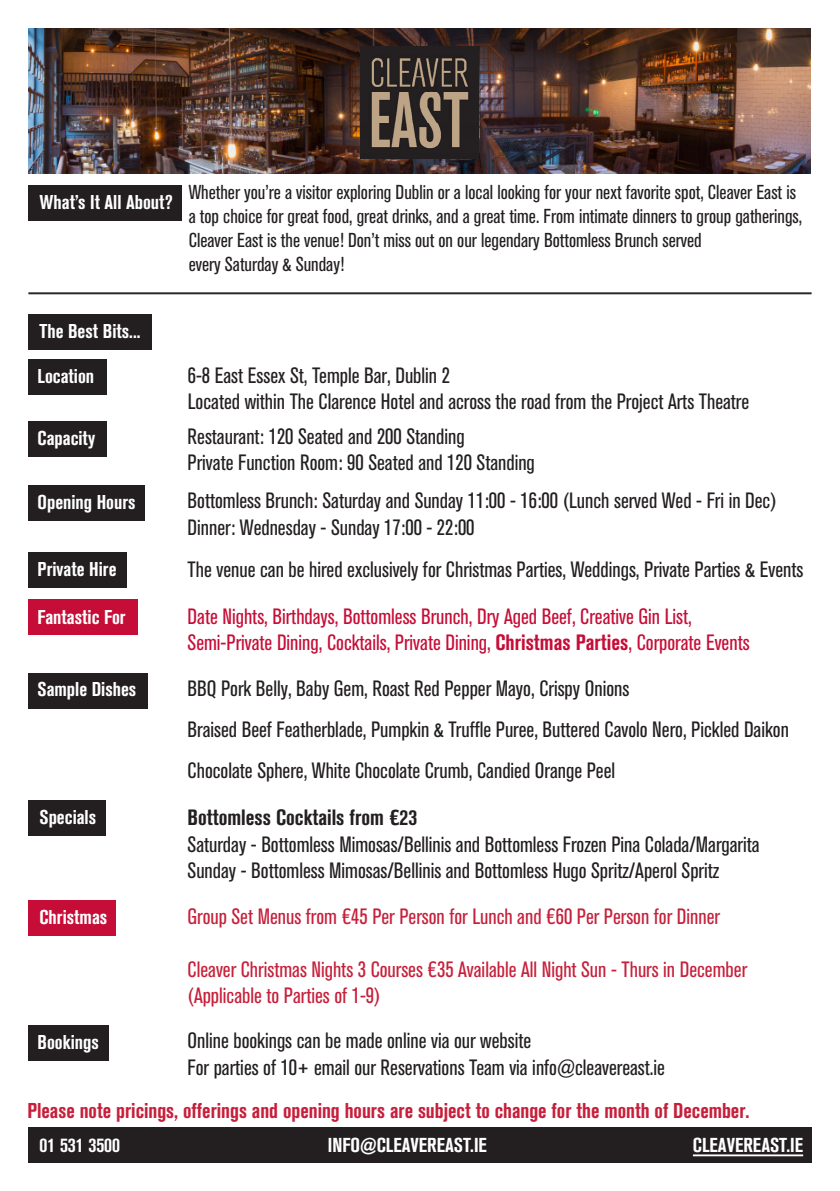
<style>
.page{position:relative;width:840px;height:1191px;background:#fff}
.page>*{position:absolute;margin:0;border:0;box-sizing:border-box;transform-origin:0 0}
.t1{font:condensed 22px "Akzidenz Grotesk BQ";color:#231f20}
.t2{font:condensed 22px "Akzidenz Grotesk BQ";color:#c6203b}
.t3{font:condensed 22px "Akzidenz Grotesk BQ";color:#c60d37}
.t4{font:700 condensed 22px "Akzidenz Grotesk BQ";color:#231f20}
.t5{font:700 condensed 21.2px "Akzidenz Grotesk BQ";color:#c61f3b}
.t6{font:condensed 20px/24px "Akzidenz Grotesk BQ";color:#231f20}
.t7{font:700 condensed 20px "Akzidenz Grotesk BQ";color:#fff}
.t8{font:700 condensed 19.8px "Akzidenz Grotesk BQ";color:#fff}
.s1{font-weight:700}
</style>
<div class="page">
<img style="left:28px;top:28px;width:782px;height:145px">
<div style="left:28px;top:1127px;width:783px;height:35px;background:#231f20"></div>
<hr style="left:692px;top:1154px;width:110px;height:2px;background:#fff">
<div style="left:28px;top:185px;width:153px;height:35px;background:#231f20"></div>
<hr style="left:28px;top:292px;width:783px;height:2px;background:#231f20">
<div style="left:28px;top:800px;width:78px;height:35px;background:#231f20"></div>
<div style="left:28px;top:599px;width:109px;height:36px;background:#c60d37"></div>
<div style="left:28px;top:359px;width:78px;height:36px;background:#231f20"></div>
<div style="left:28px;top:314px;width:124px;height:35px;background:#231f20"></div>
<div style="left:28px;top:552px;width:99px;height:35px;background:#231f20"></div>
<div style="left:28px;top:421px;width:78px;height:36px;background:#231f20"></div>
<div style="left:28px;top:486px;width:117px;height:35px;background:#231f20"></div>
<div style="left:28px;top:673px;width:120px;height:35px;background:#231f20"></div>
<div style="left:28px;top:1025px;width:81px;height:35px;background:#231f20"></div>
<div style="left:28px;top:900px;width:87px;height:35px;background:#c60d37"></div>
<img style="left:360px;top:47px;width:118px;height:111px">
<p class="t8" style="left:40px;top:190px;width:135px">What’s It All About?</p>
<p class="t6" style="left:189px;top:181px;width:614px">Whether you’re a visitor exploring Dublin or a local looking for your next favorite spot, Cleaver East is a top choice for great food, great drinks, and a great time. From intimate dinners to group gatherings,<br>Cleaver East is the venue! Don’t miss out on our legendary Bottomless Brunch served</p>
<p class="t6" style="left:189px;top:253px;width:157px">every Saturday &amp; Sunday!</p>
<p class="t8" style="left:40px;top:319px;width:102px">The Best Bits...</p>
<p class="t8" style="left:38px;top:365px;width:58px">Location</p>
<p class="t8" style="left:38px;top:427px;width:59px">Capacity</p>
<p class="t8" style="left:38px;top:491px;width:99px">Opening Hours</p>
<p class="t8" style="left:38px;top:557px;width:80px">Private Hire</p>
<p class="t8" style="left:38px;top:605px;width:89px">Fantastic For</p>
<p class="t8" style="left:38px;top:678px;width:100px">Sample Dishes</p>
<p class="t8" style="left:40px;top:805px;width:58px">Specials</p>
<p class="t1" style="left:188px;top:363px;width:263px">6-8 East Essex St, Temple Bar, Dublin 2</p>
<p class="t1" style="left:188px;top:389px;width:562px">Located within The Clarence Hotel and across the road from the Project Arts Theatre</p>
<p class="t1" style="left:187px;top:424px;width:278px">Restaurant: 120 Seated and 200 Standing</p>
<p class="t1" style="left:187px;top:450px;width:348px">Private Function Room: 90 Seated and 120 Standing</p>
<p class="t1" style="left:187px;top:488px;width:590px">Bottomless Brunch: Saturday and Sunday 11:00 - 16:00 (Lunch served Wed - Fri in Dec)</p>
<p class="t1" style="left:187px;top:514px;width:288px">Dinner: Wednesday - Sunday 17:00 - 22:00</p>
<p class="t1" style="left:187px;top:557px;width:617px">The venue can be hired exclusively for Christmas Parties, Weddings, Private Parties &amp; Events</p>
<p class="t3" style="left:187px;top:603px;width:505px">Date Nights, Birthdays, Bottomless Brunch, Dry Aged Beef, Creative Gin List,</p>
<p class="t3" style="left:187px;top:630px;width:563px">Semi-Private Dining, Cocktails, Private Dining, <span class="s1">Christmas Parties</span>, Corporate Events</p>
<p class="t1" style="left:187px;top:676px;width:443px">BBQ Pork Belly, Baby Gem, Roast Red Pepper Mayo, Crispy Onions</p>
<p class="t1" style="left:187px;top:716px;width:602px">Braised Beef Featherblade, Pumpkin &amp; Truffle Puree, Buttered Cavolo Nero, Pickled Daikon</p>
<p class="t1" style="left:187px;top:757px;width:429px">Chocolate Sphere, White Chocolate Crumb, Candied Orange Peel</p>
<p class="t4" style="left:187px;top:805px;width:231px">Bottomless Cocktails from €23</p>
<p class="t1" style="left:187px;top:831px;width:573px">Saturday - Bottomless Mimosas/Bellinis and Bottomless Frozen Pina Colada/Margarita</p>
<p class="t1" style="left:187px;top:858px;width:533px">Sunday - Bottomless Mimosas/Bellinis and Bottomless Hugo Spritz/Aperol Spritz</p>
<p class="t8" style="left:40px;top:905px;width:69px">Christmas</p>
<p class="t2" style="left:187px;top:904px;width:533px">Group Set Menus from €45 Per Person for Lunch and €60 Per Person for Dinner</p>
<p class="t2" style="left:187px;top:957px;width:560px">Cleaver Christmas Nights 3 Courses €35 Available All Night Sun - Thurs in December</p>
<p class="t2" style="left:187px;top:983px;width:194px">(Applicable to Parties of 1-9)</p>
<p class="t1" style="left:187px;top:1028px;width:345px">Online bookings can be made online via our website</p>
<p class="t1" style="left:187px;top:1054px;width:478px">For parties of 10+ email our Reservations Team via info@cleavereast.ie</p>
<p class="t5" style="left:27px;top:1098px;width:723px">Please note pricings, offerings and opening hours are subject to change for the month of December.</p>
<p class="t8" style="left:38px;top:1030px;width:63px">Bookings</p>
<p class="t7" style="left:40px;top:1133px;width:82px">01 531 3500</p>
<p class="t7" style="left:328px;top:1133px;width:160px">INFO@CLEAVEREAST.IE</p>
<p class="t7" style="left:692px;top:1133px;width:112px">CLEAVEREAST.IE</p>
</div>
